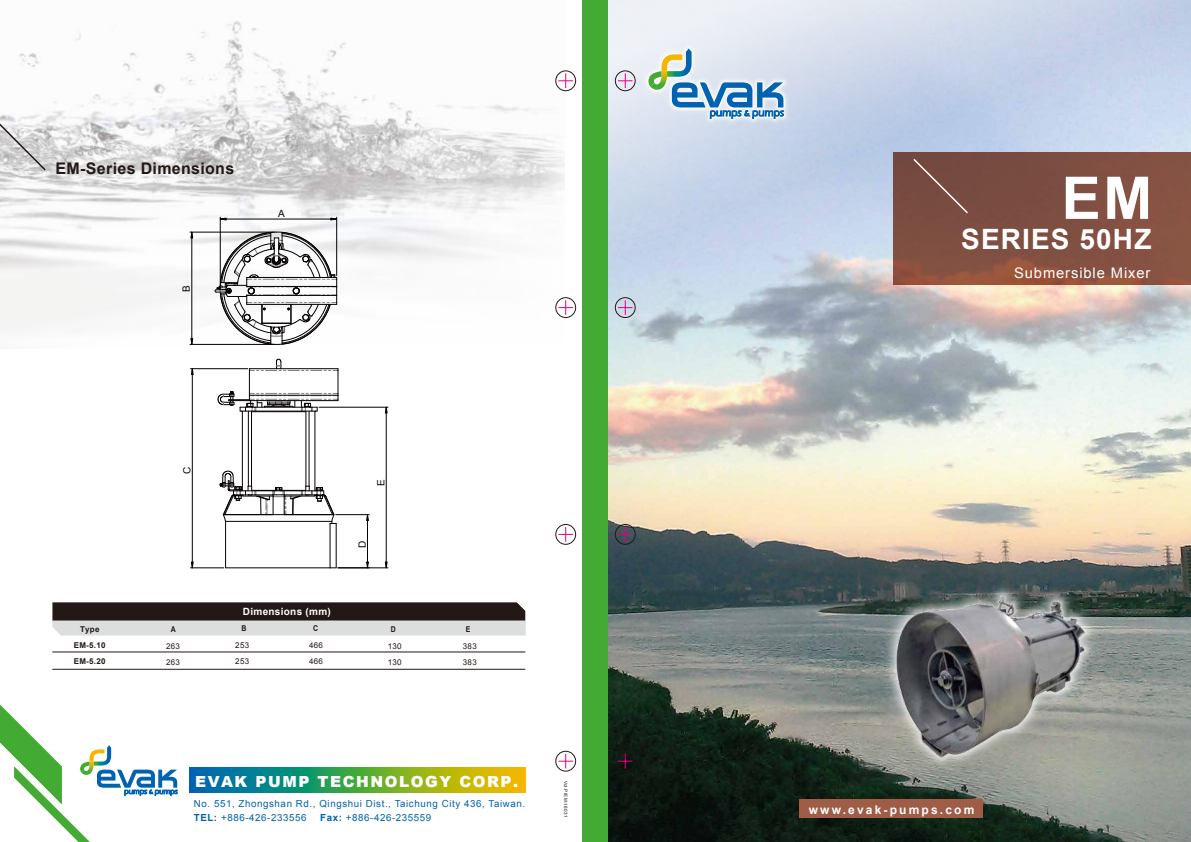
<style>
.page{position:relative;width:1191px;height:842px;background:#fff}
.page>*{position:absolute;margin:0;border:0;box-sizing:border-box;transform-origin:0 0}
.t1{font:700 58.9px "Arial";color:#fff}
.t2{font:700 28px "Arial";letter-spacing:.04em;color:#fff}
.t3{font:700 16px "Arial";letter-spacing:.02em;color:#221815}
.t4{font:900 15.3px "Arial";letter-spacing:.1em;color:#fff}
.t5{font:14.5px "Arial";letter-spacing:.06em;color:#fff}
.t6{font:700 12px "Arial";letter-spacing:.18em;color:#fff}
.t7{font:700 10px "Arial";letter-spacing:.03em;color:#fff}
.t8{font:10px "Arial";color:#040000}
.t9{font:9.7px/14.1px "Arial";letter-spacing:.06em;color:#0062b1}
.t10{font:8px/16.5px "Arial";letter-spacing:.03em;color:#221815}
.t11{font:700 8px/16.5px "Arial";letter-spacing:.03em;color:#221815}
.t12{font:700 8px "Arial";letter-spacing:.03em;color:#221815;scale:.87 1}
.t13{font:4.6px "Arial";letter-spacing:.06em;color:#221815}
.s1{font-weight:700}
</style>
<div class="page">
<img style="left:0;top:21px;width:564px;height:338px">
<img style="left:608px;top:0;width:583px;height:842px">
<svg style="left:189px;top:767px;width:337px;height:26px;background:#5a9e49"></svg>
<svg style="left:893px;top:152px;width:298px;height:132px;background:#824f41"></svg>
<div style="left:583px;top:0;width:25px;height:842px;background:#43ab33"></div>
<svg style="left:0;top:114px;width:47px;height:58px"></svg>
<div style="left:911px;top:157px;width:58px;height:58px;background:#774a40"></div>
<svg style="left:52px;top:602px;width:474px;height:33px;background:#767270"></svg>
<img style="left:640px;top:41px;width:151px;height:86px">
<img style="left:644px;top:45px;width:144px;height:78px">
<img style="left:647px;top:47px;width:138px;height:73px">
<svg style="left:648px;top:48px;width:135px;height:72px;background:#b0cadb"></svg>
<svg style="left:0;top:704px;width:177px;height:138px"></svg>
<hr style="left:52px;top:669px;width:473px;height:1px;background:#221815">
<img style="left:853px;top:546px;width:258px;height:230px">
<img style="left:855px;top:547px;width:254px;height:226px">
<img style="left:859px;top:551px;width:247px;height:218px">
<img style="left:892px;top:588px;width:198px;height:170px">
<div style="left:799px;top:799px;width:183px;height:18px;background:#9f5c46"></div>
<hr style="left:225px;top:521px;width:1px;height:47px;background:#040000">
<hr style="left:309px;top:411px;width:1px;height:75px;background:#040000">
<hr style="left:306px;top:411px;width:1px;height:75px;background:#040000">
<hr style="left:251px;top:411px;width:1px;height:75px;background:#040000">
<hr style="left:248px;top:411px;width:1px;height:75px;background:#040000">
<hr style="left:315px;top:412px;width:1px;height:78px;background:#040000">
<hr style="left:242px;top:412px;width:1px;height:78px;background:#040000">
<hr style="left:330px;top:523px;width:1px;height:45px;background:#040000">
<hr style="left:225px;top:568px;width:105px;height:1px;background:#040000">
<hr style="left:336px;top:523px;width:1px;height:45px;background:#040000">
<svg style="left:218px;top:359px;width:121px;height:53px"></svg>
<svg style="left:219px;top:471px;width:117px;height:53px"></svg>
<hr style="left:190px;top:368px;width:58px;height:1px;background:#040000">
<hr style="left:190px;top:568px;width:34px;height:1px;background:#040000">
<hr style="left:192px;top:369px;width:1px;height:199px;background:#040000">
<hr style="left:319px;top:407px;width:69px;height:1px;background:#040000">
<hr style="left:338px;top:568px;width:50px;height:1px;background:#040000">
<hr style="left:386px;top:407px;width:1px;height:161px;background:#040000">
<hr style="left:336px;top:514px;width:33px;height:1px;background:#040000">
<hr style="left:367px;top:515px;width:1px;height:53px;background:#040000">
<svg style="left:191px;top:368px;width:3px;height:7px"></svg>
<svg style="left:191px;top:561px;width:3px;height:7px"></svg>
<svg style="left:385px;top:561px;width:3px;height:7px"></svg>
<svg style="left:366px;top:514px;width:3px;height:7px"></svg>
<svg style="left:366px;top:561px;width:3px;height:7px"></svg>
<svg style="left:214px;top:232px;width:123px;height:113px"></svg>
<hr style="left:220px;top:217px;width:1px;height:69px;background:#040000">
<hr style="left:336px;top:217px;width:1px;height:59px;background:#040000">
<hr style="left:220px;top:219px;width:117px;height:1px;background:#040000">
<hr style="left:190px;top:344px;width:84px;height:1px;background:#040000">
<hr style="left:190px;top:232px;width:84px;height:1px;background:#040000">
<hr style="left:191px;top:232px;width:1px;height:112px;background:#040000">
<svg style="left:190px;top:338px;width:3px;height:7px"></svg>
<svg style="left:190px;top:232px;width:3px;height:7px"></svg>
<hr style="left:52px;top:652px;width:473px;height:1px;background:#221815">
<div style="left:615px;top:71px;width:20px;height:20px;border:1px solid #221815;border-radius:50%"></div>
<svg style="left:618px;top:73px;width:14px;height:15px"></svg>
<div style="left:615px;top:297px;width:20px;height:21px;border:1px solid #221815;border-radius:50%"></div>
<svg style="left:618px;top:300px;width:14px;height:15px"></svg>
<div style="left:615px;top:524px;width:20px;height:20px;border:1px solid #221815;border-radius:50%"></div>
<svg style="left:618px;top:527px;width:14px;height:15px"></svg>
<div style="left:615px;top:751px;width:20px;height:20px;border:1px solid #221815;border-radius:50%"></div>
<svg style="left:618px;top:754px;width:14px;height:14px"></svg>
<div style="left:555px;top:71px;width:21px;height:20px;border:1px solid #221815;border-radius:50%"></div>
<svg style="left:558px;top:73px;width:15px;height:15px"></svg>
<div style="left:555px;top:297px;width:21px;height:21px;border:1px solid #221815;border-radius:50%"></div>
<svg style="left:558px;top:300px;width:15px;height:15px"></svg>
<div style="left:555px;top:524px;width:21px;height:20px;border:1px solid #221815;border-radius:50%"></div>
<svg style="left:558px;top:527px;width:15px;height:15px"></svg>
<div style="left:555px;top:751px;width:21px;height:20px;border:1px solid #221815;border-radius:50%"></div>
<svg style="left:558px;top:754px;width:15px;height:14px"></svg>
<h3 class="t3" style="left:56px;top:158px;width:180px">EM-Series Dimensions</h3>
<p class="t8" style="left:180px;top:292px;width:8px;rotate:-90deg">B</p>
<p class="t8" style="left:278px;top:207px;width:8px">A</p>
<p class="t8" style="left:180px;top:474px;width:9px;rotate:-90deg">C</p>
<p class="t7" style="left:243px;top:605px;width:89px">Dimensions (mm)</p>
<p class="t8" style="left:374px;top:486px;width:8px;rotate:-90deg">E</p>
<p class="t8" style="left:356px;top:548px;width:9px;rotate:-90deg">D</p>
<p class="t11" style="left:80px;top:621px;width:21px">Type</p>
<p class="t12" style="left:171px;top:624px;width:7px">A</p>
<p class="t12" style="left:241px;top:623px;width:7px">B</p>
<p class="t12" style="left:313px;top:623px;width:7px">C</p>
<p class="t12" style="left:391px;top:624px;width:7px">D</p>
<p class="t11" style="left:74px;top:637px;width:33px">EM-5.10<br>EM-5.20</p>
<p class="t10" style="left:166px;top:638px;width:15px">263<br>263</p>
<p class="t10" style="left:235px;top:637px;width:15px">253<br>253</p>
<p class="t10" style="left:309px;top:637px;width:15px">466<br>466</p>
<p class="t10" style="left:388px;top:638px;width:15px">130<br>130</p>
<p class="t12" style="left:466px;top:624px;width:7px">E</p>
<p class="t10" style="left:463px;top:638px;width:15px">383<br>383</p>
<h3 class="t4" style="left:195px;top:770px;width:324px">EVAK PUMP TECHNOLOGY CORP.</h3>
<p class="t9" style="left:194px;top:797px;width:333px">No. 551, Zhongshan Rd., Qingshui Dist., Taichung City 436, Taiwan.<br><span class="s1">TEL:</span> +886-426-233556</p>
<p class="t9" style="left:320px;top:811px;width:113px"><span class="s1">Fax:</span> +886-426-235559</p>
<p class="t13" style="left:568px;top:780px;width:38px;rotate:90deg">Vol.PIEM-16031</p>
<h1 class="t1" style="left:1061px;top:159px;width:92px">EM</h1>
<h2 class="t2" style="left:961px;top:220px;width:192px">SERIES 50HZ</h2>
<h3 class="t5" style="left:1014px;top:263px;width:138px">Submersible Mixer</h3>
<p class="t6" style="left:808px;top:802px;width:167px">www.evak-pumps.com</p>
</div>
